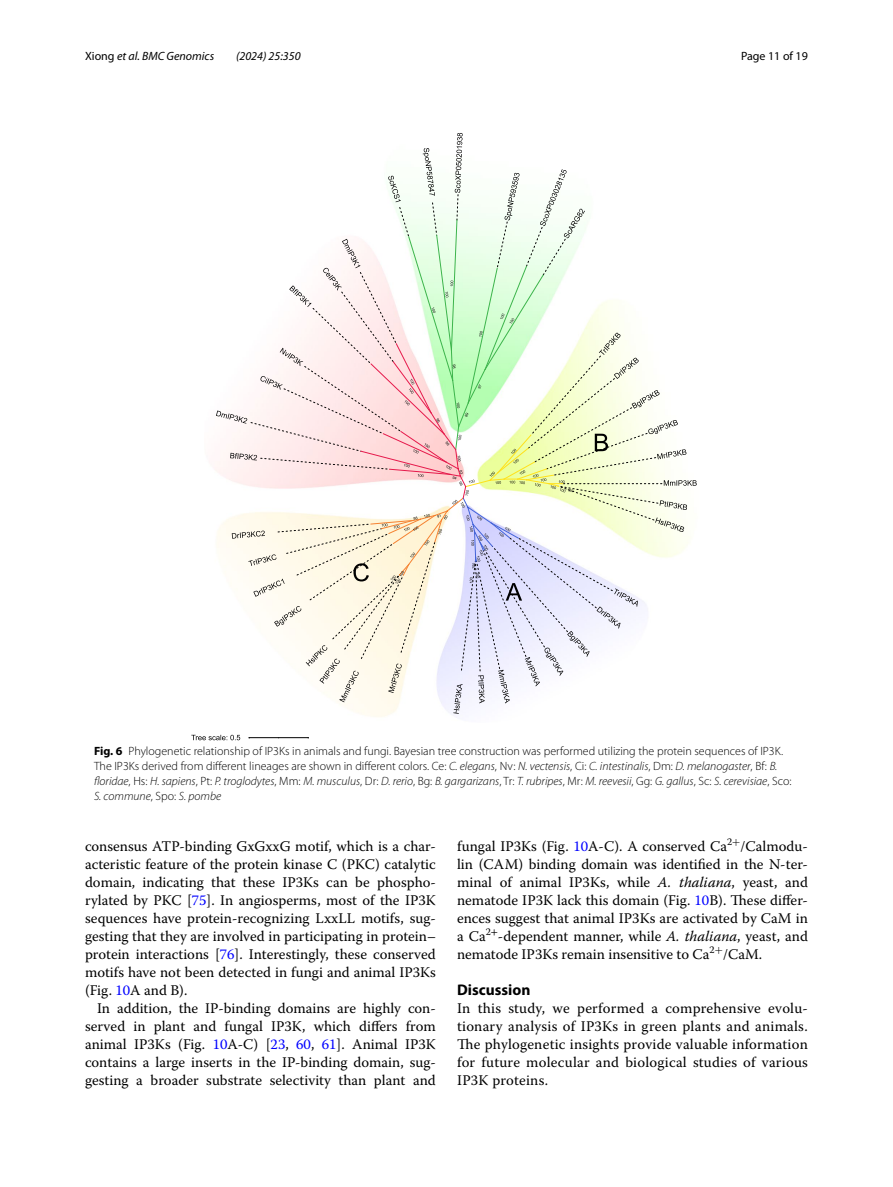
<style>
.page{position:relative;width:893px;height:1187px;background:#fff}
.page>*{position:absolute;margin:0;border:0;box-sizing:border-box;transform-origin:0 0}
.t1{font:700 15.45px "Myriad Pro";color:#000}
.t2{font:14.7px/18px "Warnock Pro";color:#000;text-align:justify}
.t3{font:300 12px/15px "Myriad Pro";color:#000}
.t4{font:italic 12px "Myriad Pro";color:#000}
.t5{font:12px "Myriad Pro";color:#000}
.s1{font-style:normal}
.s2{font-weight:700}
.s3{font-style:italic}
.s4{color:#00f}
</style>
<div class="page">
<svg style="left:191px;top:734px;width:49px;height:6px"></svg>
<hr style="left:249px;top:737px;width:59px;height:1px;background:#000">
<svg style="left:216px;top:133px;width:481px;height:580px"></svg>
<p class="t4" style="left:85px;top:48px;width:131px"><span class="s1">Xiong</span> et al. BMC Genomics</p>
<p class="t4" style="left:236px;top:48px;width:66px">(2024) 25:350</p>
<p class="t5" style="left:741px;top:49px;width:68px">Page 11 of 19</p>
<p class="t3" style="left:94px;top:744px;width:699px"><span class="s2">Fig. 6</span> Phylogenetic relationship of IP3Ks in animals and fungi. Bayesian tree construction was performed utilizing the protein sequences of IP3K.<br>The IP3Ks derived from different lineages are shown in different colors. Ce: <span class="s3">C. elegans</span>, Nv: <span class="s3">N. vectensis</span>, Ci: <span class="s3">C. intestinalis</span>, Dm: <span class="s3">D. melanogaster</span>, Bf: <span class="s3">B. floridae</span>, Hs: <span class="s3">H. sapiens</span>, Pt: <span class="s3">P. troglodytes</span>, Mm: <span class="s3">M. musculus</span>, Dr: <span class="s3">D. rerio</span>, Bg: <span class="s3">B. gargarizans</span>, Tr: <span class="s3">T. rubripes</span>, Mr: <span class="s3">M. reevesii</span>, Gg: <span class="s3">G. gallus</span>, Sc: <span class="s3">S. cerevisiae</span>, Sco:<br><span class="s3">S. commune</span>, Spo: <span class="s3">S. pombe</span></p>
<p class="t2" style="left:85px;top:837px;width:352px">consensus ATP-binding GxGxxG motif, which is a char&shy;acteristic feature of the protein kinase C (PKC) catalytic domain, indicating that these IP3Ks can be phospho&shy;rylated by PKC [<span class="s4">75</span>]. In angiosperms, most of the IP3K sequences have protein-recognizing LxxLL motifs, sug&shy;gesting that they are involved in participating in protein– protein interactions [<span class="s4">76</span>]. Interestingly, these conserved motifs have not been detected in fungi and animal IP3Ks (Fig. <span class="s4">10</span>A and B).</p>
<p class="t2" style="left:85px;top:999px;width:352px;text-indent:12px">In addition, the IP-binding domains are highly con&shy;served in plant and fungal IP3K, which differs from animal IP3Ks (Fig. <span class="s4">10</span>A-C) [<span class="s4">23</span>, <span class="s4">60</span>, <span class="s4">61</span>]. Animal IP3K contains a large inserts in the IP-binding domain, sug&shy;gesting a broader substrate selectivity than plant and</p>
<p class="t2" style="left:457px;top:837px;width:352px">fungal IP3Ks (Fig. <span class="s4">10</span>A-C). A conserved Ca<sup>2</sup><sup>+</sup>/Calmodu&shy;lin (CAM) binding domain was identified in the N-ter&shy;minal of animal IP3Ks, while <span class="s3">A. thaliana</span>, yeast, and nematode IP3K lack this domain (Fig. <span class="s4">10</span>B). These differ&shy;ences suggest that animal IP3Ks are activated by CaM in a Ca<sup>2</sup><sup>+</sup>-dependent manner, while <span class="s3">A. thaliana</span>, yeast, and nematode IP3Ks remain insensitive to Ca<sup>2</sup><sup>+</sup>/CaM.</p>
<p class="t1" style="left:457px;top:980px;width:75px">Discussion</p>
<p class="t2" style="left:457px;top:999px;width:352px">In this study, we performed a comprehensive evolu&shy;tionary analysis of IP3Ks in green plants and animals.<br>The phylogenetic insights provide valuable information for future molecular and biological studies of various IP3K proteins.</p>
</div>
